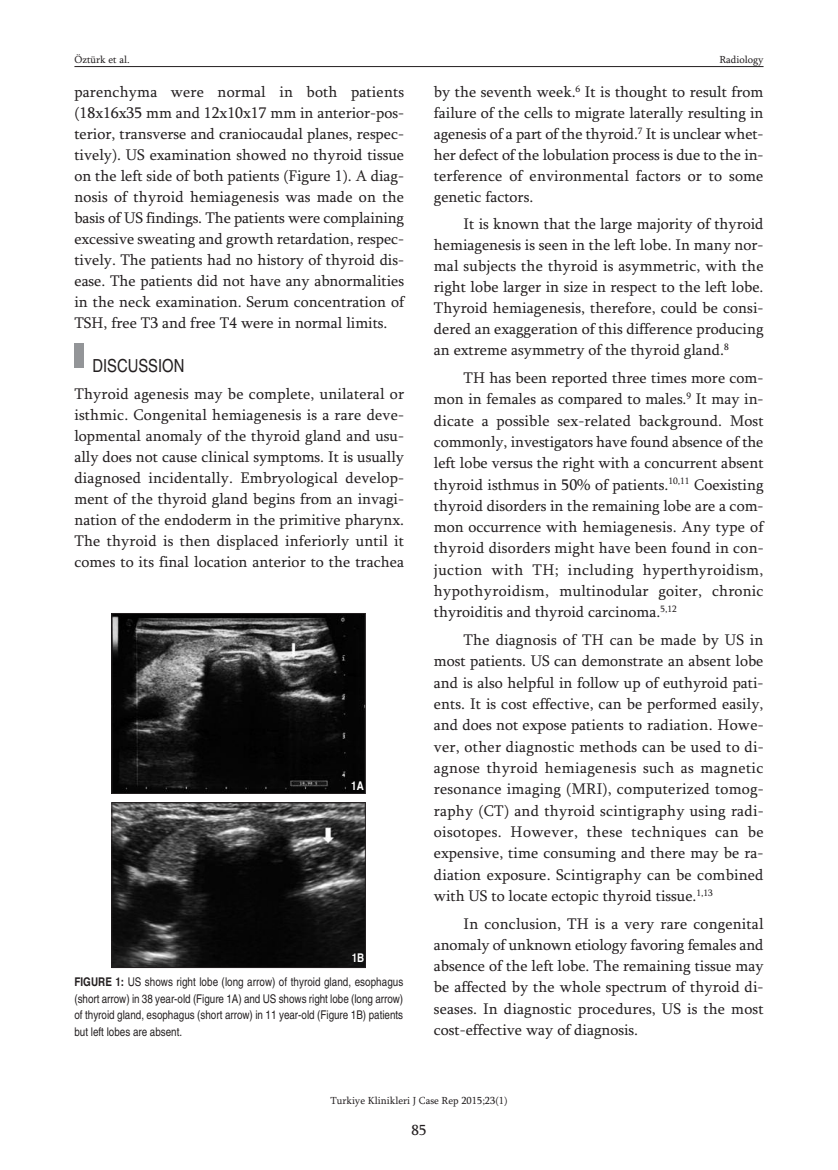
<style>
.page{position:relative;width:838px;height:1170px;background:#fff}
.page>*{position:absolute;margin:0;border:0;box-sizing:border-box;transform-origin:0 0}
.t1{font:condensed 18px "Helvetica";color:#231f20}
.t2{font:15.75px/21px "Sylfaen";color:#231f20;text-align:justify}
.t3{font:15px "Sylfaen";color:#231f20}
.t4{font:condensed 12px/16.5px "Helvetica";color:#231f20;text-align:justify}
.t5{font:700 condensed 12px "Helvetica";color:#fff}
.t6{font:10.5px "Sylfaen";color:#231f20}
.s1{font-weight:700}
</style>
<div class="page">
<hr style="left:74px;top:66px;width:689px;height:1px;background:#231f20">
<div style="left:74px;top:343px;width:10px;height:25px;background:#939598"></div>
<img style="left:113px;top:804px;width:251px;height:161px">
<div style="left:111px;top:802px;width:255px;height:165px;border:1px solid #231f20"></div>
<img style="left:113px;top:615px;width:251px;height:176px">
<div style="left:111px;top:613px;width:255px;height:180px;border:1px solid #231f20"></div>
<p class="t6" style="left:74px;top:53px;width:57px">Öztürk et al.</p>
<p class="t6" style="left:719px;top:53px;width:46px">Radiology</p>
<p class="t2" style="left:74px;top:81px;width:331px">parenchyma were normal in both patients (18x16x35 mm and 12x10x17 mm in anterior-pos&shy;terior, transverse and craniocaudal planes, respec&shy;tively). US examination showed no thyroid tissue on the left side of both patients (Figure 1). A diag&shy;nosis of thyroid hemiagenesis was made on the basis of US findings. The patients were complaining excessive sweating and growth retardation, respec&shy;tively. The patients had no history of thyroid dis&shy;ease. The patients did not have any abnormalities in the neck examination. Serum concentration of TSH, free T3 and free T4 were in normal limits.</p>
<p class="t1" style="left:92px;top:355px;width:93px">DISCUSSION</p>
<p class="t2" style="left:74px;top:383px;width:331px">Thyroid agenesis may be complete, unilateral or isthmic. Congenital hemiagenesis is a rare deve&shy;lopmental anomaly of the thyroid gland and usu&shy;ally does not cause clinical symptoms. It is usually diagnosed incidentally. Embryological develop&shy;ment of the thyroid gland begins from an invagi&shy;nation of the endoderm in the primitive pharynx.<br>The thyroid is then displaced inferiorly until it comes to its final location anterior to the trachea</p>
<p class="t5" style="left:351px;top:778px;width:14px">1A</p>
<p class="t5" style="left:352px;top:951px;width:14px">1B</p>
<p class="t4" style="left:74px;top:973px;width:330px"><span class="s1">FIGURE 1:</span> US shows right lobe (long arrow) of thyroid gland, esophagus (short arrow) in 38 year-old (Figure 1A) and US shows right lobe (long arrow) of thyroid gland, esophagus (short arrow) in 11 year-old (Figure 1B) patients but left lobes are absent.</p>
<p class="t2" style="left:434px;top:81px;width:331px">by the seventh week.<sup>6</sup> It is thought to result from failure of the cells to migrate laterally resulting in agenesis of a part of the thyroid.<sup>7</sup> It is unclear whet&shy;her defect of the lobulation process is due to the in&shy;terference of environmental factors or to some genetic factors.</p>
<p class="t2" style="left:434px;top:213px;width:331px;text-indent:30px">It is known that the large majority of thyroid hemiagenesis is seen in the left lobe. In many nor&shy;mal subjects the thyroid is asymmetric, with the right lobe larger in size in respect to the left lobe.<br>Thyroid hemiagenesis, therefore, could be consi&shy;dered an exaggeration of this difference producing an extreme asymmetry of the thyroid gland.<sup>8</sup></p>
<p class="t2" style="left:434px;top:367px;width:331px;text-indent:30px">TH has been reported three times more com&shy;mon in females as compared to males.<sup>9</sup> It may in&shy;dicate a possible sex-related background. Most commonly, investigators have found absence of the left lobe versus the right with a concurrent absent thyroid isthmus in 50% of patients.<sup>10,11</sup> Coexisting thyroid disorders in the remaining lobe are a com&shy;mon occurrence with hemiagenesis. Any type of thyroid disorders might have been found in con&shy;juction with TH; including hyperthyroidism, hypothyroidism, multinodular goiter, chronic thyroiditis and thyroid carcinoma.<sup>5,12</sup></p>
<p class="t2" style="left:434px;top:629px;width:331px;text-indent:30px">The diagnosis of TH can be made by US in most patients. US can demonstrate an absent lobe and is also helpful in follow up of euthyroid pati&shy;ents. It is cost effective, can be performed easily, and does not expose patients to radiation. Howe&shy;ver, other diagnostic methods can be used to di&shy;agnose thyroid hemiagenesis such as magnetic resonance imaging (MRI), computerized tomog&shy;raphy (CT) and thyroid scintigraphy using radi&shy;oisotopes. However, these techniques can be expensive, time consuming and there may be ra&shy;diation exposure. Scintigraphy can be combined with US to locate ectopic thyroid tissue.<sup>1,13</sup></p>
<p class="t2" style="left:434px;top:912px;width:331px;text-indent:30px">In conclusion, TH is a very rare congenital anomaly of unknown etiology favoring females and absence of the left lobe. The remaining tissue may be affected by the whole spectrum of thyroid di&shy;seases. In diagnostic procedures, US is the most cost-effective way of diagnosis.</p>
<p class="t6" style="left:330px;top:1094px;width:179px">Turkiye Klinikleri J Case Rep 2015;23(1)</p>
<p class="t3" style="left:411px;top:1120px;width:16px">85</p>
</div>
